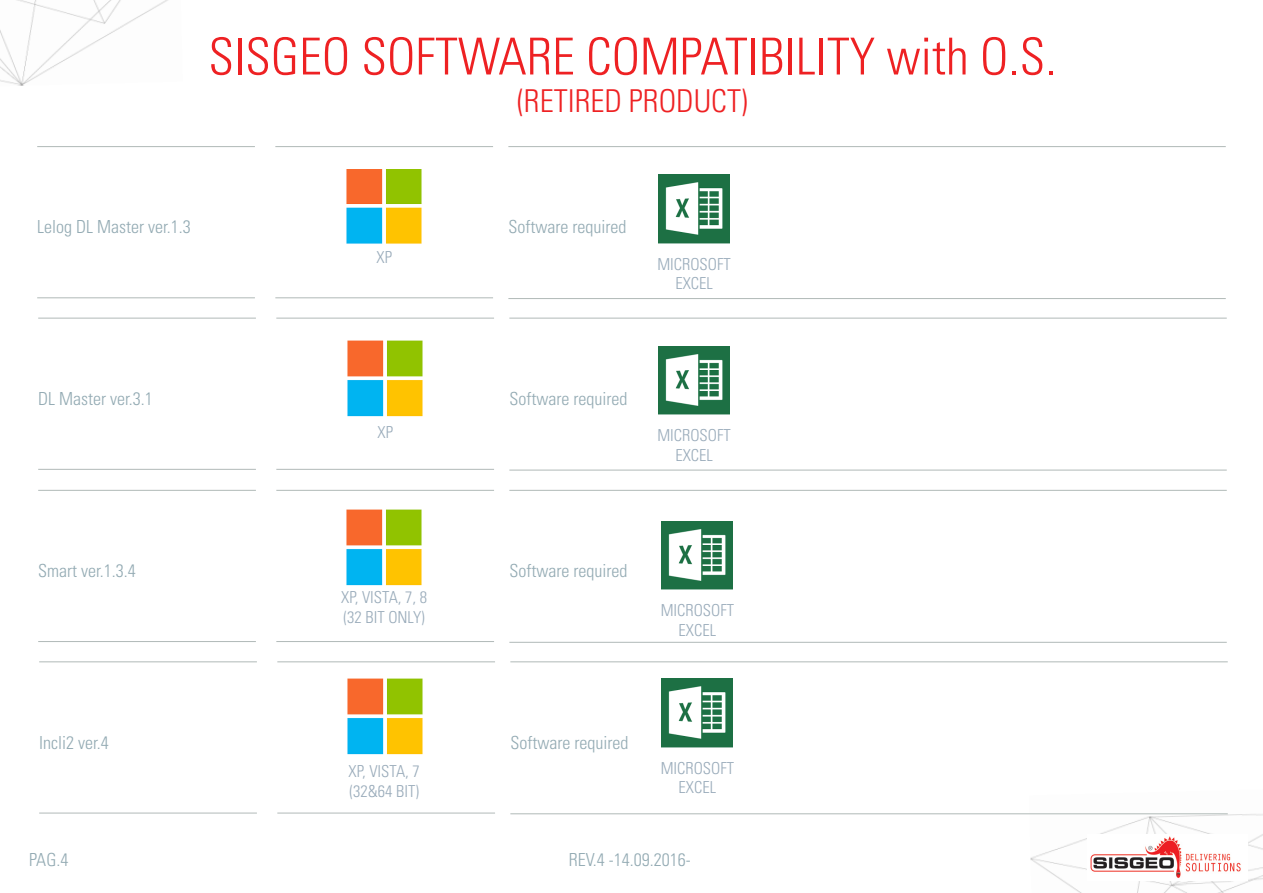
<style>
.page{position:relative;width:1263px;height:893px;background:#fff}
.page>*{position:absolute;margin:0;border:0;box-sizing:border-box;transform-origin:0 0}
.t1{font:300 condensed 51px "Univers LT Std";color:#ee2123}
.t2{font:300 condensed 31.5px "Univers LT Std";color:#ee2123}
.t3{font:300 condensed 18px "Univers LT Std";color:#93aab3}
.t4{font:300 condensed 16.5px/19.8px "Univers LT Std";color:#99abba;text-align:center}
</style>
<div class="page">
<img style="left:1029px;top:814px;width:234px;height:79px">
<img style="left:0;top:0;width:168px;height:86px">
<img style="left:1087px;top:835px;width:161px;height:45px">
<hr style="left:37px;top:146px;width:218px;height:1px;background:#859390">
<hr style="left:37px;top:297px;width:218px;height:1px;background:#859390">
<hr style="left:275px;top:146px;width:218px;height:1px;background:#859390">
<hr style="left:275px;top:297px;width:218px;height:1px;background:#859390">
<img style="left:346px;top:170px;width:76px;height:74px">
<hr style="left:508px;top:146px;width:718px;height:1px;background:#859390">
<hr style="left:508px;top:298px;width:718px;height:1px;background:#859390">
<hr style="left:38px;top:318px;width:218px;height:1px;background:#859390">
<hr style="left:38px;top:469px;width:218px;height:1px;background:#859390">
<hr style="left:276px;top:318px;width:218px;height:1px;background:#859390">
<hr style="left:276px;top:469px;width:218px;height:1px;background:#859390">
<img style="left:347px;top:340px;width:76px;height:76px">
<hr style="left:509px;top:318px;width:718px;height:1px;background:#859390">
<hr style="left:509px;top:470px;width:718px;height:1px;background:#859390">
<hr style="left:38px;top:490px;width:218px;height:1px;background:#859390">
<hr style="left:38px;top:641px;width:218px;height:1px;background:#859390">
<hr style="left:276px;top:490px;width:218px;height:1px;background:#859390">
<hr style="left:276px;top:641px;width:218px;height:1px;background:#859390">
<img style="left:346px;top:509px;width:76px;height:76px">
<hr style="left:509px;top:490px;width:718px;height:1px;background:#859390">
<hr style="left:509px;top:642px;width:718px;height:1px;background:#859390">
<hr style="left:39px;top:661px;width:218px;height:1px;background:#859390">
<hr style="left:39px;top:813px;width:218px;height:1px;background:#859390">
<hr style="left:277px;top:661px;width:218px;height:1px;background:#859390">
<hr style="left:277px;top:813px;width:218px;height:1px;background:#859390">
<img style="left:347px;top:678px;width:76px;height:76px">
<hr style="left:510px;top:661px;width:718px;height:1px;background:#859390">
<hr style="left:510px;top:813px;width:718px;height:1px;background:#859390">
<img style="left:659px;top:175px;width:70px;height:68px">
<img style="left:659px;top:346px;width:70px;height:69px">
<img style="left:662px;top:521px;width:71px;height:68px">
<img style="left:662px;top:679px;width:71px;height:68px">
<p class="t1" style="left:208px;top:26px;width:849px">SISGEO SOFTWARE COMPATIBILITY with O.S.</p>
<p class="t2" style="left:517px;top:82px;width:232px">(RETIRED PRODUCT)</p>
<p class="t3" style="left:37px;top:216px;width:155px">Lelog DL Master ver.1.3</p>
<p class="t3" style="left:508px;top:216px;width:119px">Software required</p>
<p class="t4" style="left:376px;top:248px;width:17px">XP</p>
<p class="t4" style="left:657px;top:254px;width:75px">MICROSOFT<br>EXCEL</p>
<p class="t3" style="left:38px;top:388px;width:116px">DL Master ver.3.1</p>
<p class="t4" style="left:377px;top:422px;width:17px">XP</p>
<p class="t3" style="left:509px;top:388px;width:119px">Software required</p>
<p class="t4" style="left:657px;top:425px;width:75px">MICROSOFT<br>EXCEL</p>
<p class="t3" style="left:38px;top:560px;width:99px">Smart ver.1.3.4</p>
<p class="t3" style="left:509px;top:560px;width:119px">Software required</p>
<p class="t4" style="left:341px;top:587px;width:87px">XP, VISTA, 7, 8</p>
<p class="t4" style="left:343px;top:607px;width:83px">(32 BIT ONLY)</p>
<p class="t4" style="left:661px;top:600px;width:75px">MICROSOFT<br>EXCEL</p>
<p class="t3" style="left:39px;top:731px;width:71px">Incli2 ver.4</p>
<p class="t3" style="left:510px;top:731px;width:119px">Software required</p>
<p class="t4" style="left:349px;top:761px;width:73px;text-align:left">XP, VISTA, 7 (32&amp;64 BIT)</p>
<p class="t4" style="left:661px;top:758px;width:75px">MICROSOFT<br>EXCEL</p>
<p class="t3" style="left:29px;top:849px;width:41px">PAG.4</p>
<p class="t3" style="left:569px;top:849px;width:124px">REV.4 -14.09.2016-</p>
</div>
